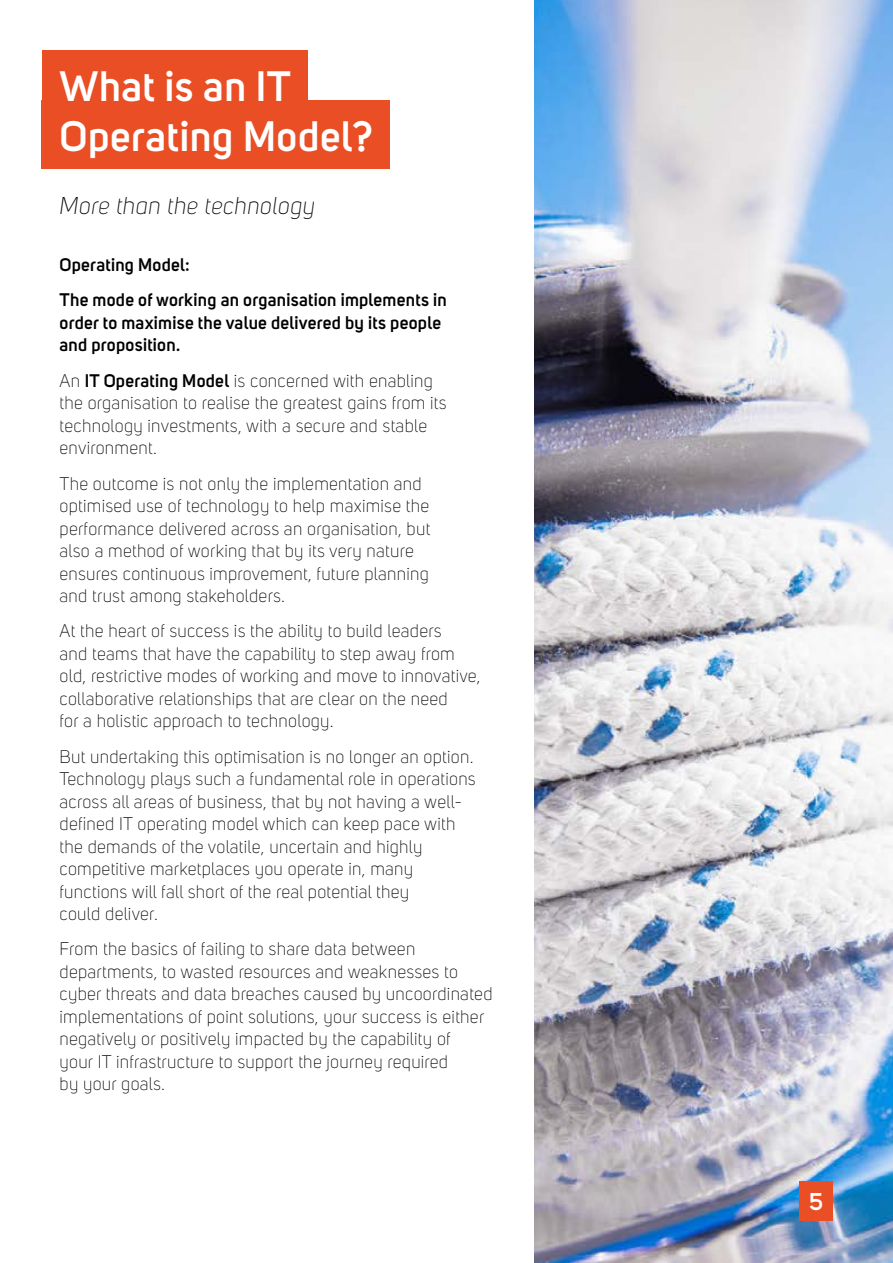
<style>
.page{position:relative;width:893px;height:1263px;background:#fff}
.page>*{position:absolute;margin:0;border:0;box-sizing:border-box;transform-origin:0 0}
.t1{font:600 42px/50.4px "Uni Sans";letter-spacing:.015em;color:#fff}
.t2{font:italic 300 24px "Uni Sans";letter-spacing:.015em;color:#000}
.t3{font:600 24px "Uni Sans";color:#fff}
.t4{font:300 18px/22.5px "Uni Sans";letter-spacing:.015em;color:#000}
.t5{font:600 18px/35.2px "Uni Sans";letter-spacing:.015em;color:#000}
.s1{font-weight:600}
</style>
<div class="page">
<img style="left:534px;top:0;width:359px;height:1263px">
<div style="left:799px;top:1181px;width:34px;height:39px;background:#e94e24"></div>
<div style="left:42px;top:50px;width:265px;height:69px;background:#e94e24"></div>
<div style="left:42px;top:101px;width:348px;height:68px;background:#e94e24"></div>
<h1 class="t1" style="left:60px;top:61px;width:315px">What is an IT<br>Operating Model?</h1>
<h2 class="t2" style="left:60px;top:192px;width:257px">More than the technology</h2>
<p class="t5" style="left:60px;top:247px;width:389px">Operating Model:<br>The mode of working an organisation implements in</p>
<p class="t5" style="left:60px;top:311px;width:383px;line-height:22.5px">order to maximise the value delivered by its people and proposition.</p>
<p class="t4" style="left:60px;top:369px;width:389px">An <span class="s1">IT Operating Model</span> is concerned with enabling the organisation to realise the greatest gains from its technology investments, with a secure and stable environment.</p>
<p class="t4" style="left:60px;top:472px;width:372px">The outcome is not only the implementation and optimised use of technology to help maximise the performance delivered across an organisation, but also a method of working that by its very nature ensures continuous improvement, future planning and trust among stakeholders.</p>
<p class="t4" style="left:60px;top:620px;width:423px">At the heart of success is the ability to build leaders<br>and teams that have the capability to step away from old, restrictive modes of working and move to innovative, collaborative relationships that are clear on the need<br>for a holistic approach to technology.</p>
<p class="t4" style="left:60px;top:745px;width:418px">But undertaking this optimisation is no longer an option.<br>Technology plays such a fundamental role in operations across all areas of business, that by not having a well&shy;defined IT operating model which can keep pace with the demands of the volatile, uncertain and highly competitive marketplaces you operate in, many functions will fall short of the real potential they<br>could deliver.</p>
<p class="t4" style="left:60px;top:938px;width:434px">From the basics of failing to share data between departments, to wasted resources and weaknesses to cyber threats and data breaches caused by uncoordinated implementations of point solutions, your success is either negatively or positively impacted by the capability of<br>your IT infrastructure to support the journey required<br>by your goals.</p>
<h2 class="t3" style="left:809px;top:1187px;width:15px">5</h2>
</div>
